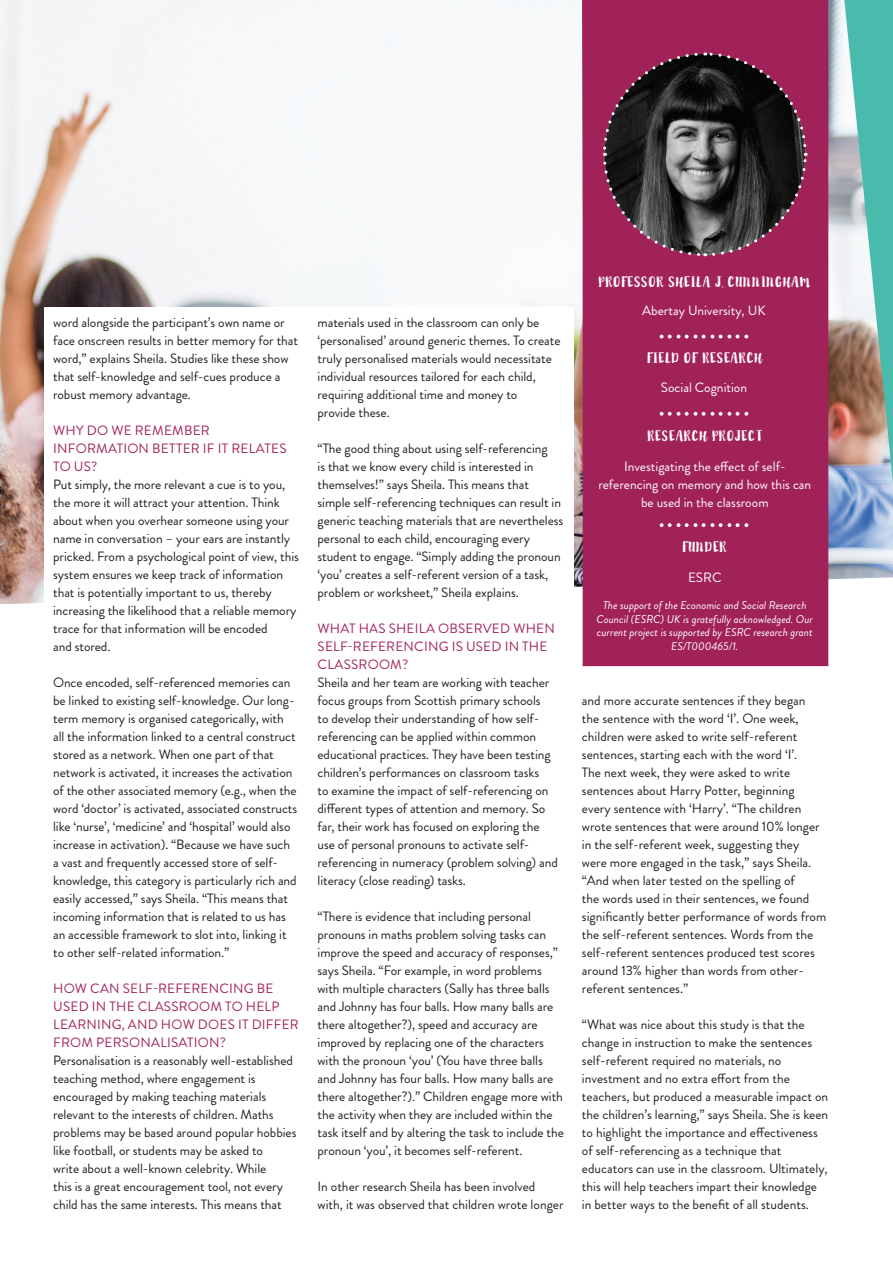
<style>
.page{position:relative;width:893px;height:1263px;background:#fff}
.page>*{position:absolute;margin:0;border:0;box-sizing:border-box;transform-origin:0 0}
.t1{font:15px "Abigail";color:#fff}
.t2{font:13.5px/18px "Brandon Grotesque";letter-spacing:-.005em;color:#231f20}
.t3{font:13.5px/18px "Brandon Grotesque";letter-spacing:.015em;color:#a12159}
.t4{font:13.5px/18px "Brandon Grotesque";color:#fff;text-align:center}
.t5{font:italic 11.25px/13.5px "Brandon Grotesque";color:#fff;text-align:center}
</style>
<div class="page">
<img style="left:0;top:0;width:893px;height:604px">
<div style="left:582px;top:0;width:246px;height:666px;background:#a12159"></div>
<svg style="left:601px;top:51px;width:207px;height:207px;background:#51313e"></svg>
<svg style="left:660px;top:335px;width:88px;height:3px"></svg>
<svg style="left:660px;top:412px;width:88px;height:4px"></svg>
<svg style="left:660px;top:523px;width:88px;height:4px"></svg>
<svg style="left:844px;top:0;width:49px;height:483px;background:#86b7ae"></svg>
<div style="left:44px;top:308px;width:530px;height:334px;background:#fff"></div>
<p class="t2" style="left:53px;top:313px;width:246px">word alongside the participant’s own name or face onscreen results in better memory for that word,” explains Sheila. Studies like these show that self-knowledge and self-cues produce a robust memory advantage.</p>
<p class="t3" style="left:53px;top:421px;width:235px">WHY DO WE REMEMBER<br>INFORMATION BETTER IF IT RELATES<br>TO US?</p>
<p class="t2" style="left:53px;top:475px;width:247px">Put simply, the more relevant a cue is to you, the more it will attract your attention. Think about when you overhear someone using your name in conversation – your ears are instantly pricked. From a psychological point of view, this system ensures we keep track of information that is potentially important to us, thereby increasing the likelihood that a reliable memory trace for that information will be encoded<br>and stored.</p>
<p class="t2" style="left:53px;top:673px;width:246px">Once encoded, self-referenced memories can be linked to existing self-knowledge. Our long&shy;term memory is organised categorically, with all the information linked to a central construct stored as a network. When one part of that network is activated, it increases the activation of the other associated memory (e.g., when the word ‘doctor’ is activated, associated constructs like ‘nurse’, ‘medicine’ and ‘hospital’ would also increase in activation). “Because we have such a vast and frequently accessed store of self&shy;knowledge, this category is particularly rich and easily accessed,” says Sheila. “This means that incoming information that is related to us has an accessible framework to slot into, linking it to other self-related information.”</p>
<p class="t3" style="left:53px;top:979px;width:247px">HOW CAN SELF-REFERENCING BE<br>USED IN THE CLASSROOM TO HELP<br>LEARNING, AND HOW DOES IT DIFFER<br>FROM PERSONALISATION?</p>
<p class="t2" style="left:53px;top:1051px;width:245px">Personalisation is a reasonably well-established teaching method, where engagement is encouraged by making teaching materials relevant to the interests of children. Maths problems may be based around popular hobbies like football, or students may be asked to<br>write about a well-known celebrity. While<br>this is a great encouragement tool, not every child has the same interests. This means that</p>
<p class="t2" style="left:318px;top:313px;width:245px">materials used in the classroom can only be ‘personalised’ around generic themes. To create truly personalised materials would necessitate individual resources tailored for each child, requiring additional time and money to<br>provide these.</p>
<p class="t2" style="left:318px;top:439px;width:247px">“The good thing about using self-referencing<br>is that we know every child is interested in themselves!” says Sheila. This means that simple self-referencing techniques can result in generic teaching materials that are nevertheless personal to each child, encouraging every student to engage. “Simply adding the pronoun ‘you’ creates a self-referent version of a task, problem or worksheet,” Sheila explains.</p>
<p class="t3" style="left:318px;top:619px;width:239px">WHAT HAS SHEILA OBSERVED WHEN<br>SELF-REFERENCING IS USED IN THE<br>CLASSROOM?</p>
<p class="t2" style="left:318px;top:673px;width:242px">Sheila and her team are working with teacher focus groups from Scottish primary schools<br>to develop their understanding of how self&shy;referencing can be applied within common educational practices. They have been testing children’s performances on classroom tasks<br>to examine the impact of self-referencing on different types of attention and memory. So far, their work has focused on exploring the use of personal pronouns to activate self&shy;referencing in numeracy (problem solving) and literacy (close reading) tasks.</p>
<p class="t2" style="left:318px;top:907px;width:248px">“There is evidence that including personal pronouns in maths problem solving tasks can improve the speed and accuracy of responses,” says Sheila. “For example, in word problems with multiple characters (Sally has three balls and Johnny has four balls. How many balls are there altogether?), speed and accuracy are improved by replacing one of the characters with the pronoun ‘you’ (You have three balls and Johnny has four balls. How many balls are there altogether?).” Children engage more with the activity when they are included within the task itself and by altering the task to include the pronoun ‘you’, it becomes self-referent.</p>
<p class="t2" style="left:318px;top:1177px;width:247px">In other research Sheila has been involved with, it was observed that children wrote longer</p>
<p class="t1" style="left:599px;top:273px;width:214px">PROFESSOR SHEILA J. CUNNINGHAM</p>
<p class="t4" style="left:642px;top:302px;width:125px">Abertay University, UK</p>
<p class="t1" style="left:647px;top:350px;width:118px">FIELD OF RESEARCH</p>
<p class="t4" style="left:661px;top:379px;width:88px">Social Cognition</p>
<p class="t1" style="left:647px;top:428px;width:116px">RESEARCH PROJECT</p>
<p class="t4" style="left:598px;top:458px;width:214px">Investigating the effect of self&shy;referencing on memory and how this can be used in the classroom</p>
<p class="t1" style="left:682px;top:539px;width:47px">FUNDER</p>
<p class="t4" style="left:688px;top:569px;width:35px">ESRC</p>
<p class="t5" style="left:597px;top:599px;width:218px">The support of the Economic and Social Research Council (ESRC) UK is gratefully acknowledged. Our current project is supported by ESRC research grant ES/T000465/1.</p>
<p class="t2" style="left:582px;top:691px;width:246px">and more accurate sentences if they began the sentence with the word ‘I’. One week, children were asked to write self-referent sentences, starting each with the word ‘I’.<br>The next week, they were asked to write sentences about Harry Potter, beginning every sentence with ‘Harry’. “The children wrote sentences that were around 10% longer in the self-referent week, suggesting they were more engaged in the task,” says Sheila. “And when later tested on the spelling of<br>the words used in their sentences, we found significantly better performance of words from the self-referent sentences. Words from the self-referent sentences produced test scores around 13% higher than words from other&shy;referent sentences.”</p>
<p class="t2" style="left:582px;top:1015px;width:248px">“What was nice about this study is that the change in instruction to make the sentences self-referent required no materials, no investment and no extra effort from the teachers, but produced a measurable impact on the children’s learning,” says Sheila. She is keen to highlight the importance and effectiveness of self-referencing as a technique that educators can use in the classroom. Ultimately, this will help teachers impart their knowledge in better ways to the benefit of all students.</p>
</div>
